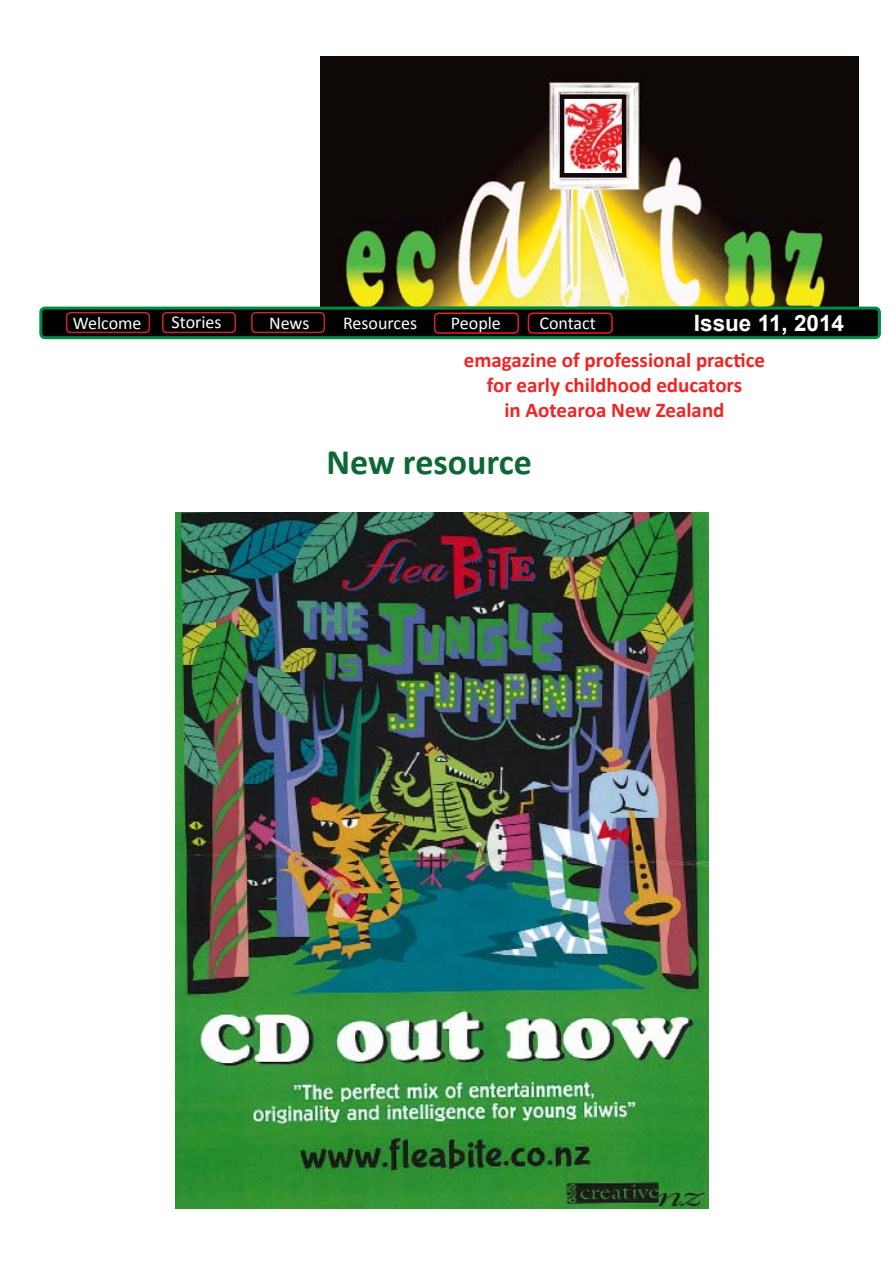
<style>
.page{position:relative;width:893px;height:1263px;background:#fff}
.page>*{position:absolute;margin:0;border:0;box-sizing:border-box;transform-origin:0 0}
.t1{font:700 36px "Calibri";color:#0c6936}
.t2{font:700 22.5px "Arial";color:#fff}
.t3{font:700 21px/25.2px "Calibri";color:#ee2524;text-align:center}
.t4{font:18px "Calibri";color:#fff}
</style>
<div class="page">
<img style="left:175px;top:513px;width:533px;height:696px">
<img style="left:320px;top:56px;width:538px;height:251px">
<div style="left:41px;top:308px;width:838px;height:30px;background:#000101;border-radius:4px"></div>
<div style="left:39px;top:307px;width:842px;height:32px;border:3px solid #008c44;border-radius:4px"></div>
<div style="left:434px;top:312px;width:85px;height:22px;border:2px solid #ed1d24;border-radius:4px"></div>
<div style="left:528px;top:312px;width:85px;height:22px;border:2px solid #ed1d24;border-radius:4px"></div>
<img style="left:565px;top:99px;width:56px;height:73px">
<div style="left:560px;top:94px;width:66px;height:84px;border:4px solid #110809"></div>
<div style="left:251px;top:312px;width:74px;height:21px;border:2px solid #d2232a;border-radius:4px"></div>
<div style="left:162px;top:312px;width:74px;height:21px;border:2px solid #d2232a;border-radius:4px"></div>
<div style="left:66px;top:312px;width:84px;height:21px;border:2px solid #d2232a;border-radius:4px"></div>
<p class="t4" style="left:539px;top:312px;width:58px">Contact</p>
<p class="t2" style="left:694px;top:309px;width:152px">Issue 11, 2014</p>
<p class="t3" style="left:464px;top:347px;width:303px">emagazine of professional practice for early childhood educators<br>in Aotearoa New Zealand</p>
<p class="t4" style="left:73px;top:312px;width:70px">Welcome</p>
<p class="t4" style="left:172px;top:311px;width:52px">Stories</p>
<p class="t4" style="left:269px;top:311px;width:42px">News</p>
<p class="t4" style="left:343px;top:311px;width:76px">Resources</p>
<p class="t4" style="left:451px;top:311px;width:51px">People</p>
<h1 class="t1" style="left:326px;top:439px;width:207px">New resource</h1>
</div>
